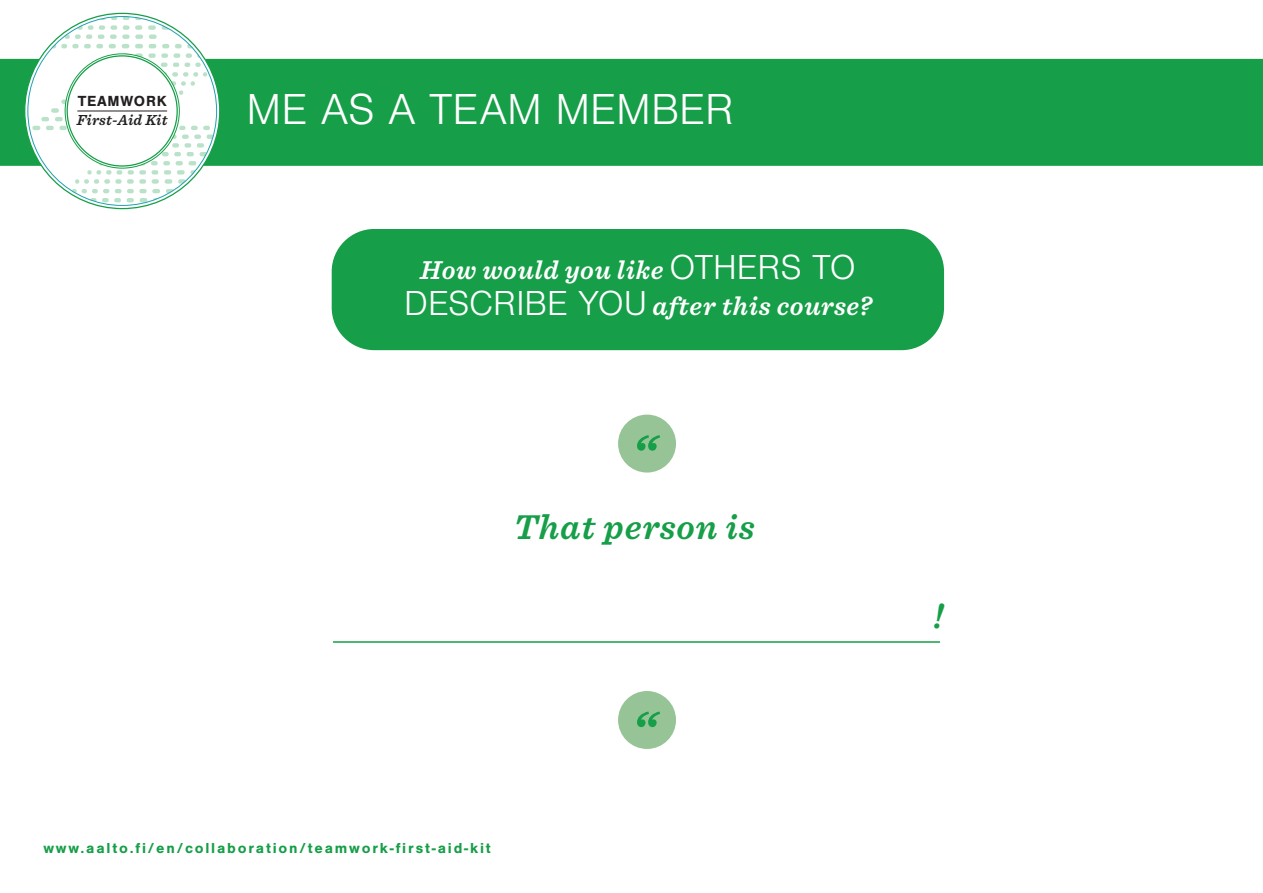
<style>
.page{position:relative;width:1263px;height:893px;background:#fff}
.page>*{position:absolute;margin:0;border:0;box-sizing:border-box;transform-origin:0 0}
.t1{font:italic 600 54px "Sentinel";color:#169e48}
.t2{font:300 45px "Nimbus San";color:#fff}
.t3{font:italic 600 36px "Sentinel";letter-spacing:.025em;color:#169e48}
.t4{font:italic 600 27px "Sentinel";letter-spacing:.025em;color:#fff}
.t5{font:italic 600 15.15px "Sentinel";letter-spacing:.01em;color:#231f20}
.t6{font:700 15.15px "Nimbus San";letter-spacing:.05em;color:#231f20}
.t7{font:700 15px "Nimbus San";letter-spacing:.12em;color:#169e48}
.s1{font-family:"Nimbus San";font-weight:300;font-style:normal;font-size:36px}
</style>
<div class="page">
<div style="left:0;top:59px;width:1263px;height:107px;background:#169e48"></div>
<img style="left:28px;top:16px;width:189px;height:190px">
<div style="left:65px;top:54px;width:114px;height:114px;background:#fff;border-radius:50%"></div>
<hr style="left:78px;top:111px;width:89px;height:1px;background:#231f20">
<hr style="left:333px;top:641px;width:607px;height:2px;background:#169e48">
<div style="left:332px;top:229px;width:612px;height:121px;background:#169e48;border-radius:43px"></div>
<div style="left:618px;top:415px;width:58px;height:58px;background:#96c496;border-radius:50%"></div>
<div style="left:618px;top:691px;width:58px;height:58px;background:#96c496;border-radius:50%"></div>
<p class="t6" style="left:78px;top:92px;width:90px">TEAMWORK</p>
<p class="t5" style="left:77px;top:108px;width:92px">First-Aid Kit</p>
<p class="t2" style="left:247px;top:85px;width:489px">ME AS A TEAM MEMBER</p>
<p class="t4" style="left:420px;top:249px;width:437px">How would you like <span class="s1">OTHERS TO</span></p>
<p class="t4" style="left:404px;top:285px;width:469px"><span class="s1">DESCRIBE YOU</span> after this course?</p>
<p class="t1" style="left:632px;top:412px;width:26px">“</p>
<p class="t3" style="left:514px;top:499px;width:243px">That person is</p>
<p class="t1" style="left:632px;top:688px;width:26px">“</p>
<p class="t7" style="left:43px;top:839px;width:449px">www.aalto.fi/en/collaboration/teamwork-first-aid-kit</p>
<p class="t3" style="left:933px;top:588px;width:12px">!</p>
</div>
